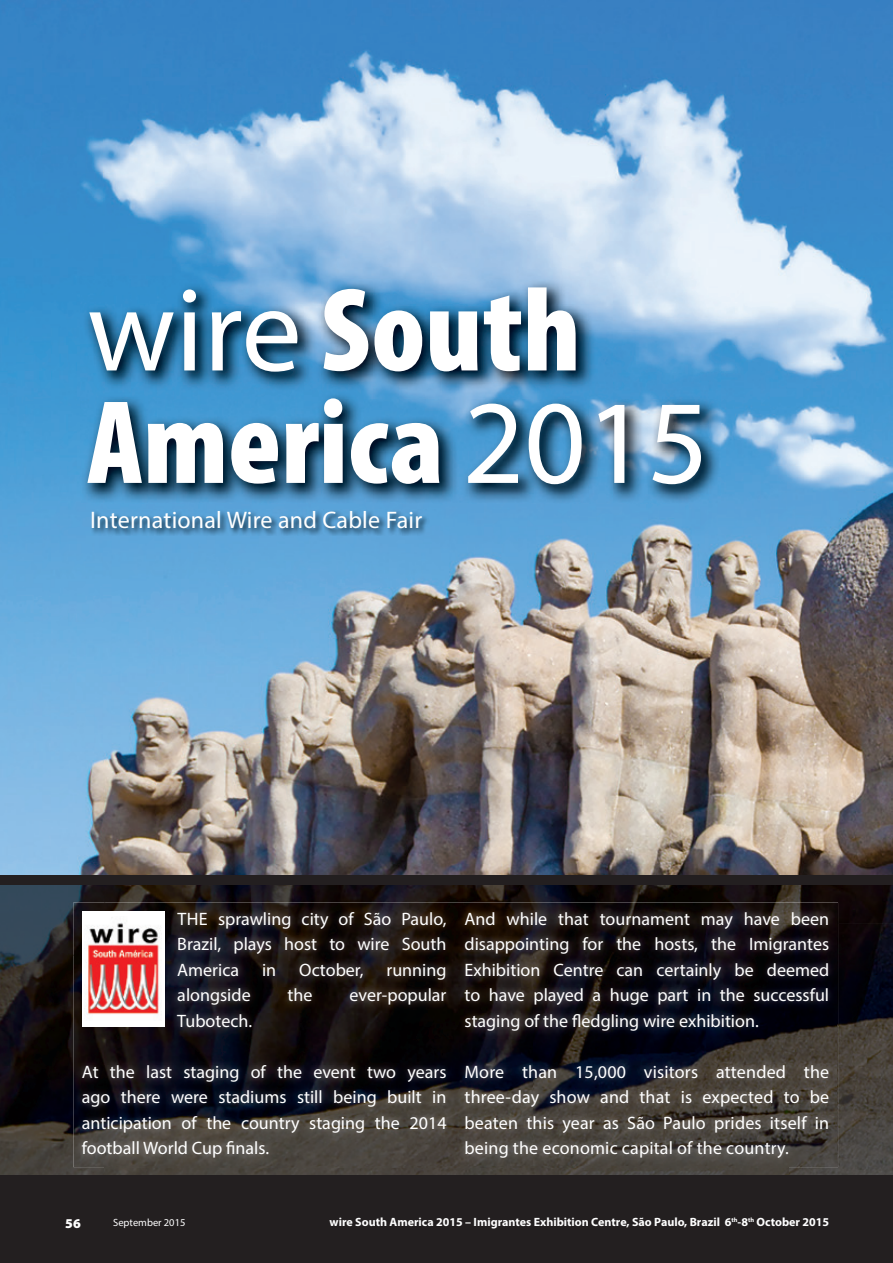
<style>
.page{position:relative;width:893px;height:1263px;background:#fff}
.page>*{position:absolute;margin:0;border:0;box-sizing:border-box;transform-origin:0 0}
.t1{font:900 condensed 120px/112.5px "Myriad Pro";color:#fff}
.t2{font:24px "Myriad Pro";letter-spacing:.01em;color:#fff}
.t3{font:18px/25.5px "Myriad Pro";color:#fff;text-align:justify}
.t4{font:900 13.5px "Myriad Pro";color:#fff}
.t5{font:700 12px "Myriad Pro";color:#fff}
.t6{font:10.5px "Myriad Pro";color:#fff}
.s1{font-weight:400;font-stretch:normal}
</style>
<div class="page">
<img style="left:0;top:0;width:893px;height:875px">
<img style="left:0;top:885px;width:104px;height:291px">
<img style="left:104px;top:885px;width:789px;height:38px">
<img style="left:788px;top:923px;width:105px;height:253px">
<img style="left:104px;top:1167px;width:684px;height:9px">
<img style="left:80px;top:279px;width:641px;height:225px">
<img style="left:73px;top:902px;width:765px;height:53px">
<img style="left:73px;top:955px;width:51px;height:212px">
<img style="left:788px;top:955px;width:50px;height:212px">
<img style="left:124px;top:1165px;width:664px;height:2px">
<img style="left:81px;top:910px;width:755px;height:255px">
<div style="left:0;top:875px;width:893px;height:10px;background:#231f20"></div>
<div style="left:0;top:1176px;width:893px;height:87px;background:#231f20"></div>
<img style="left:90px;top:510px;width:339px;height:26px">
<div style="left:82px;top:911px;width:83px;height:116px;background:#fff"></div>
<img style="left:86px;top:922px;width:75px;height:93px">
<svg style="left:226px;top:1141px;width:8px;height:13px"></svg>
<svg style="left:572px;top:1014px;width:8px;height:13px"></svg>
<h1 class="t1" style="left:87px;top:271px;width:623px"><span class="s1">wire</span> South<br>America <span class="s1">2015</span></h1>
<h2 class="t2" style="left:90px;top:505px;width:334px">International Wire and Cable Fair</h2>
<p class="t3" style="left:177px;top:905px;width:271px">THE sprawling city of São Paulo, Brazil, plays host to wire South America</p>
<p class="t3" style="left:262px;top:956px;width:16px">in</p>
<p class="t3" style="left:299px;top:956px;width:66px">October,</p>
<p class="t3" style="left:386px;top:956px;width:62px">running</p>
<p class="t3" style="left:177px;top:982px;width:75px">alongside</p>
<p class="t3" style="left:288px;top:982px;width:26px">the</p>
<p class="t3" style="left:350px;top:982px;width:98px">ever-popular</p>
<p class="t3" style="left:177px;top:1007px;width:76px">Tubotech.</p>
<p class="t3" style="left:82px;top:1058px;width:366px">At the last staging of the event two years ago there were stadiums still being built in anticipation of the country staging the 2014 football World Cup nals.</p>
<p class="t3" style="left:464px;top:905px;width:366px">And while that tournament may have been disappointing for the hosts, the Imigrantes Exhibition Centre can certainly be deemed to have played a huge part in the successful staging of the edgling wire exhibition.</p>
<p class="t3" style="left:464px;top:1058px;width:366px">More than 15,000 visitors attended the three-day show and that is expected to be beaten this year as São Paulo prides itself in being the economic capital of the country.</p>
<p class="t4" style="left:65px;top:1214px;width:17px">56</p>
<p class="t6" style="left:113px;top:1216px;width:74px">September 2015</p>
<p class="t5" style="left:330px;top:1213px;width:501px">wire South America 2015 – Imigrantes Exhibition Centre, São Paulo, Brazil 6<sup>th</sup>-8<sup>th</sup> October 2015</p>
</div>
